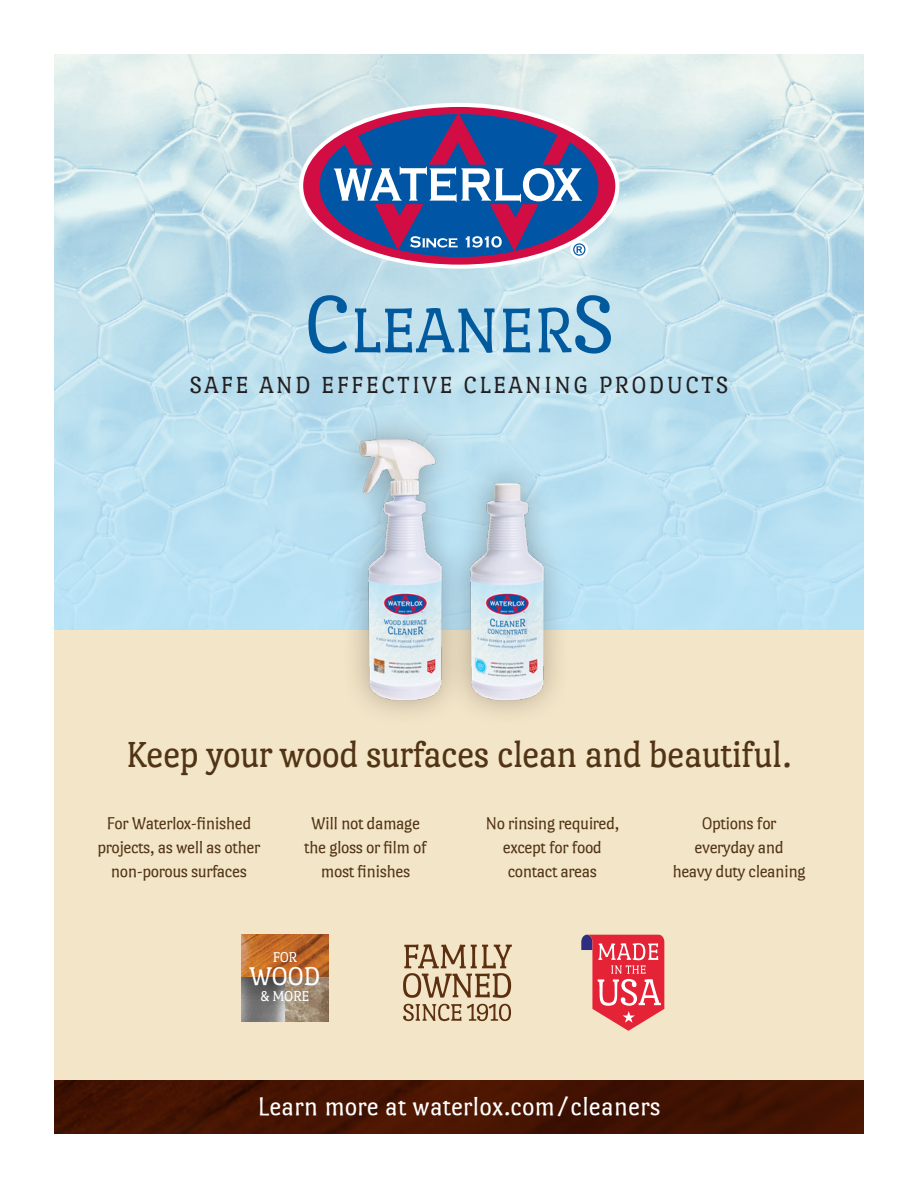
<style>
.page{position:relative;width:918px;height:1188px;background:#fff}
.page>*{position:absolute;margin:0;border:0;box-sizing:border-box;transform-origin:0 0}
.t1{font:68.25px "Port Lligat Slab";color:#015a9d}
.t2{font:39px "Port Lligat Slab";letter-spacing:-.02em;color:#513416}
.t3{font:27.6px "Port Lligat Slab";color:#fff}
.t4{font:27px "Port Lligat Sans";color:#fff}
.t5{font:25.2px "Port Lligat Slab";letter-spacing:.1em;color:#231f20}
.t6{font:18px/24px "Port Lligat Sans";letter-spacing:-.03em;color:#513416;text-align:center}
.t7{font:15.3px "Port Lligat Slab";letter-spacing:-.02em;color:#fff}
.s1{font-size:87.15px}
</style>
<div class="page">
<svg style="left:54px;top:54px;width:810px;height:576px;background:#c2e1ed"></svg>
<svg style="left:299px;top:103px;width:320px;height:166px;background:#d2b8c9"></svg>
<svg style="left:320px;top:114px;width:278px;height:144px;background:#5e66a0"></svg>
<div style="left:54px;top:630px;width:810px;height:450px;background:#f3e5c7"></div>
<div style="left:55px;top:1080px;width:809px;height:54px;background:#441302"></div>
<svg style="left:403px;top:944px;width:109px;height:54px"></svg>
<svg style="left:403px;top:1004px;width:108px;height:17px"></svg>
<svg style="left:581px;top:935px;width:83px;height:96px"></svg>
<img style="left:242px;top:935px;width:86px;height:43px">
<svg style="left:242px;top:978px;width:43px;height:43px;background:#747474"></svg>
<img style="left:285px;top:978px;width:43px;height:43px">
<img style="left:299px;top:405px;width:102px;height:307px">
<img style="left:401px;top:405px;width:206px;height:308px">
<p class="t1" style="left:304px;top:294px;width:312px"><span class="s1">C</span>LEANER<span class="s1">S</span></p>
<p class="t5" style="left:190px;top:372px;width:540px">SAFE AND EFFECTIVE CLEANING PRODUCTS</p>
<p class="t2" style="left:126px;top:733px;width:667px">Keep your wood surfaces clean and beautiful.</p>
<p class="t6" style="left:98px;top:811px;width:164px">For Waterlox-finished projects, as well as other non-porous surfaces</p>
<p class="t6" style="left:304px;top:811px;width:124px">Will not damage the gloss or film of most finishes</p>
<p class="t6" style="left:486px;top:811px;width:135px">No rinsing required, except for food contact areas</p>
<p class="t6" style="left:672px;top:811px;width:135px">Options for everyday and heavy duty cleaning</p>
<p class="t7" style="left:273px;top:949px;width:26px">FOR</p>
<p class="t3" style="left:250px;top:962px;width:72px">WOOD</p>
<p class="t7" style="left:260px;top:987px;width:51px">&amp; MORE</p>
<p class="t4" style="left:258px;top:1092px;width:405px">Learn more at waterlox.com/cleaners</p>
</div>
